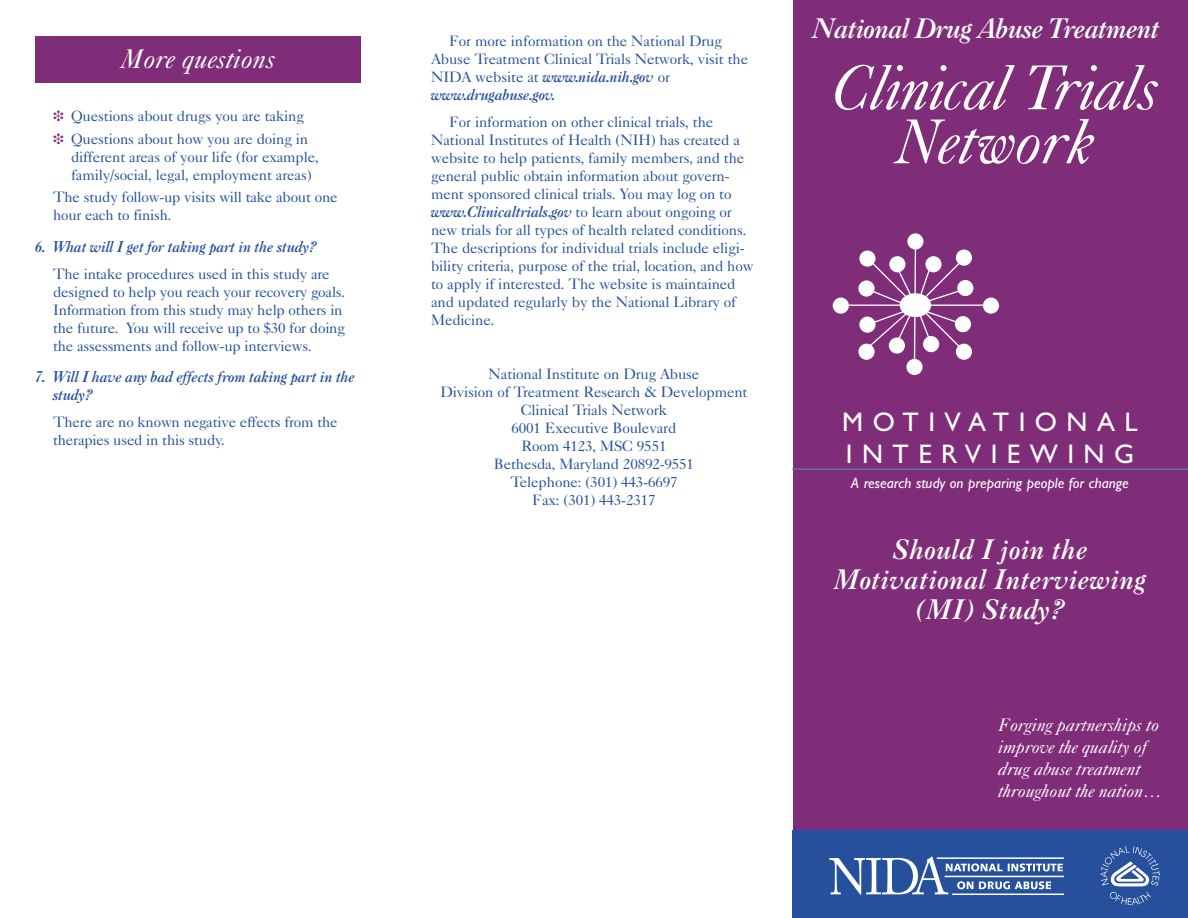
<style>
.page{position:relative;width:1188px;height:918px;background:#fff}
.page>*{position:absolute;margin:0;border:0;box-sizing:border-box;transform-origin:0 0}
.t1{font:italic 63px/54px "Caslon 540 BT";color:#fff;text-align:center}
.t2{font:italic 700 27px/30px "Caslon BT";color:#fff;text-align:center}
.t3{font:italic 700 27px "Caslon BT";letter-spacing:-.04em;color:#fff}
.t4{font:27px/32.4px "Gill Sans";letter-spacing:.35em;color:#fff}
.t5{font:italic 27px "Caslon Five Forty";color:#fff}
.t6{font:italic 18px/21.8px "Caslon Five Forty";letter-spacing:-.005em;color:#fff}
.t7{font:15px/18px "Caslon Five Forty";letter-spacing:-.01em;color:#26509b}
.t8{font:italic 700 15px/18px "Caslon BT";letter-spacing:-.03em;color:#26509b}
.t9{font:italic 15px "Gill Sans";color:#fff}
.s1{color:#7f2d79}
.s2{font-family:"Caslon Five Forty";font-weight:400;font-style:normal}
</style>
<div class="page">
<div style="left:794px;top:0;width:394px;height:864px;background:#7f2d79"></div>
<hr style="left:792px;top:468px;width:396px;height:2px;background:#6170af">
<div style="left:792px;top:830px;width:396px;height:88px;background:#26509b"></div>
<svg style="left:1101px;top:846px;width:59px;height:40px"></svg>
<svg style="left:1110px;top:892px;width:41px;height:13px"></svg>
<svg style="left:829px;top:856px;width:234px;height:39px"></svg>
<hr style="left:937px;top:857px;width:127px;height:2px;background:#fff">
<hr style="left:952px;top:894px;width:112px;height:1px;background:#fff">
<hr style="left:945px;top:876px;width:119px;height:1px;background:#fff">
<div style="left:35px;top:36px;width:326px;height:47px;background:#7f2d79"></div>
<svg style="left:845px;top:249px;width:142px;height:112px"></svg>
<div style="left:859px;top:250px;width:17px;height:17px;background:#fff;border-radius:50%"></div>
<div style="left:889px;top:256px;width:16px;height:16px;background:#fff;border-radius:50%"></div>
<div style="left:907px;top:233px;width:17px;height:17px;background:#fff;border-radius:50%"></div>
<div style="left:925px;top:256px;width:17px;height:16px;background:#fff;border-radius:50%"></div>
<div style="left:956px;top:250px;width:16px;height:16px;background:#fff;border-radius:50%"></div>
<div style="left:957px;top:280px;width:16px;height:16px;background:#fff;border-radius:50%"></div>
<div style="left:983px;top:298px;width:16px;height:16px;background:#fff;border-radius:50%"></div>
<div style="left:955px;top:316px;width:16px;height:16px;background:#fff;border-radius:50%"></div>
<div style="left:956px;top:344px;width:16px;height:16px;background:#fff;border-radius:50%"></div>
<div style="left:923px;top:336px;width:16px;height:16px;background:#fff;border-radius:50%"></div>
<div style="left:906px;top:359px;width:17px;height:16px;background:#fff;border-radius:50%"></div>
<div style="left:889px;top:337px;width:16px;height:17px;background:#fff;border-radius:50%"></div>
<div style="left:858px;top:344px;width:17px;height:16px;background:#fff;border-radius:50%"></div>
<div style="left:859px;top:317px;width:17px;height:16px;background:#fff;border-radius:50%"></div>
<div style="left:833px;top:298px;width:16px;height:16px;background:#fff;border-radius:50%"></div>
<div style="left:858px;top:280px;width:17px;height:17px;background:#fff;border-radius:50%"></div>
<div style="left:900px;top:293px;width:31px;height:24px;background:#fff;border-radius:50%"></div>
<h2 class="t5" style="left:121px;top:49px;width:156px">More questions</h2>
<p class="t7" style="left:53px;top:106px;width:257px;line-height:22.5px"><span class="s1">❉</span> Questions about drugs you are taking <span class="s1">❉</span> Questions about how you are doing in</p>
<p class="t7" style="left:71px;top:149px;width:249px">different areas of your life (for example, family/social, legal, employment areas)</p>
<p class="t7" style="left:53px;top:190px;width:286px">The study follow-up visits will take about one hour each to finish.</p>
<p class="t8" style="left:35px;top:238px;width:284px">6. What will I get for taking part in the study?</p>
<p class="t7" style="left:53px;top:266px;width:294px">The intake procedures used in this study are designed to help you reach your recovery goals.<br>Information from this study may help others in the future. You will receive up to $30 for doing the assessments and follow-up interviews.</p>
<p class="t8" style="left:53px;top:369px;width:304px;text-indent:-18px">7. Will I have any bad effects from taking part in the study?</p>
<p class="t7" style="left:53px;top:415px;width:286px">There are no known negative effects from the therapies used in this study.</p>
<p class="t7" style="left:431px;top:34px;width:319px;text-align:center">For more information on the National Drug<br>Abuse Treatment Clinical Trials Network, visit the</p>
<p class="t8" style="left:431px;top:69px;width:240px"><span class="s2">NIDA website at</span> www.nida.nih.gov <span class="s2">or </span>www.drugabuse.gov.</p>
<p class="t7" style="left:431px;top:115px;width:315px;text-indent:18px">For information on other clinical trials, the National Institutes of Health (NIH) has created a website to help patients, family members, and the general public obtain information about govern&shy;ment sponsored clinical trials. You may log on to</p>
<p class="t8" style="left:431px;top:204px;width:302px">www.Clinicaltrials.gov <span class="s2">to learn about ongoing or</span></p>
<p class="t7" style="left:431px;top:223px;width:324px">new trials for all types of health related conditions.<br>The descriptions for individual trials include eligi&shy;bility criteria, purpose of the trial, location, and how to apply if interested. The website is maintained and updated regularly by the National Library of Medicine.</p>
<p class="t7" style="left:440px;top:367px;width:309px;text-align:center">National Institute on Drug Abuse<br>Division of Treatment Research &amp; Development<br>Clinical Trials Network<br>6001 Executive Boulevard<br>Room 4123, MSC 9551<br>Bethesda, Maryland 20892-9551<br>Telephone: (301) 443-6697<br>Fax: (301) 443-2317</p>
<h2 class="t3" style="left:812px;top:16px;width:350px">National Drug Abuse Treatment</h2>
<h1 class="t1" style="left:832px;top:70px;width:328px">Clinical Trials<br>Network</h1>
<h2 class="t4" style="left:842px;top:409px;width:297px">MOTIVATIONAL<br>INTERVIEWING</h2>
<p class="t9" style="left:851px;top:477px;width:279px">A research study on preparing people for change</p>
<h2 class="t2" style="left:834px;top:536px;width:315px">Should I join the<br>Motivational Interviewing (MI) Study?</h2>
<p class="t6" style="left:998px;top:716px;width:165px">Forging partnerships to improve the quality of drug abuse treatment throughout the nation…</p>
</div>
